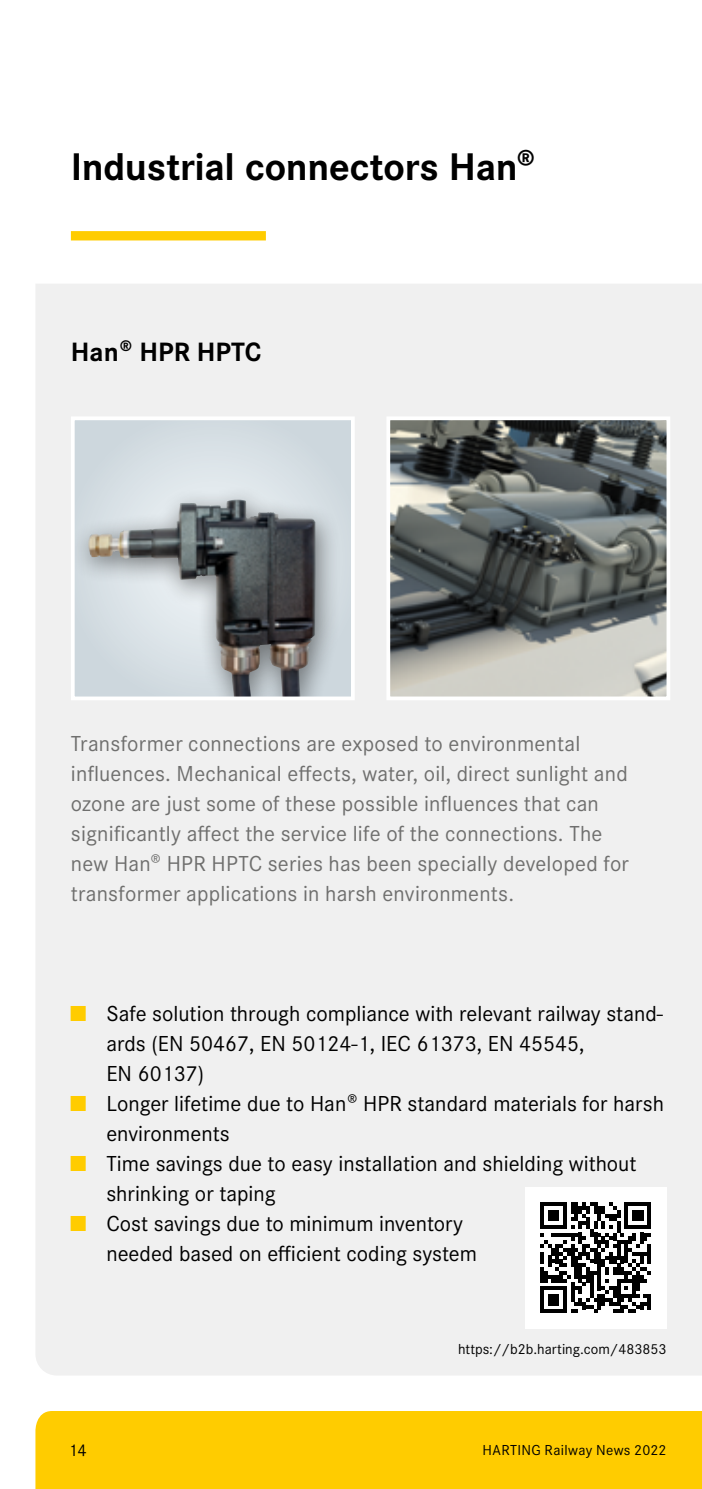
<style>
.page{position:relative;width:702px;height:1489px;background:#fff}
.page>*{position:absolute;margin:0;border:0;box-sizing:border-box;transform-origin:0 0}
.Headline_Kopie{font:700 40px "Corporate S Pro";letter-spacing:-.01em;color:#000}
.Subline{font:700 27.5px "Corporate S Pro";color:#000}
.t1{font:22.5px/30px "Corporate S Pro";color:#000}
.CD_HARTING_-_Intro{font:22.5px/30px "Corporate S Pro";letter-spacing:.01em;color:#6f6f6e}
.t2{font:17.5px "Corporate S Pro";color:#000}
.t3{font:15px "Corporate S Pro";letter-spacing:.005em;color:#000}
.s1{color:#fc0}
</style>
<div class="page">
<div style="left:35px;top:1411px;width:667px;height:77px;background:#fc0"></div>
<div style="left:36px;top:284px;width:666px;height:1091px;background:#f0f0f0"></div>
<svg style="left:524px;top:1186px;width:142px;height:142px"></svg>
<hr style="left:647px;top:1293px;width:4px;height:16px;background:#000">
<div style="left:73px;top:418px;width:280px;height:280px;background:#d2dbe1"></div>
<div style="left:73px;top:484px;width:268px;height:214px;background:#000;opacity:.5"></div>
<img style="left:88px;top:500px;width:172px;height:195px">
<div style="left:71px;top:416px;width:284px;height:284px;border:4px solid #fff"></div>
<img style="left:391px;top:421px;width:274px;height:274px">
<div style="left:386px;top:416px;width:284px;height:284px;border:4px solid #fff"></div>
<div style="left:71px;top:231px;width:195px;height:9px;background:#fc0"></div>
<p class="Headline_Kopie" style="left:71px;top:136px;width:466px">Industrial connectors Han®</p>
<p class="Subline" style="left:71px;top:330px;width:192px">Han® HPR HPTC</p>
<p class="CD_HARTING_-_Intro" style="left:71px;top:726px;width:559px">Transformer connections are exposed to environmental influences. Mechanical effects, water, oil, direct sunlight and ozone are just some of these possible influences that can significantly affect the service life of the connections. The new Han® HPR HPTC series has been specially developed for transformer applications in harsh environments.</p>
<p class="t1" style="left:106px;top:996px;width:558px;text-indent:-35px"><span class="s1">■</span> Safe solution through compliance with relevant railway stand&shy;ards (EN 50467, EN 50124-1, IEC 61373, EN 45545,<br>EN 60137)</p>
<p class="t1" style="left:106px;top:1086px;width:559px;text-indent:-35px"><span class="s1">■</span> Longer lifetime due to Han® HPR standard materials for harsh environments</p>
<p class="t1" style="left:106px;top:1146px;width:531px;text-indent:-35px"><span class="s1">■</span> Time savings due to easy installation and shielding without shrinking or taping</p>
<p class="t1" style="left:106px;top:1206px;width:372px;text-indent:-35px"><span class="s1">■</span> Cost savings due to minimum inventory needed based on efficient coding system</p>
<p class="t2" style="left:69px;top:1437px;width:20px">14</p>
<p class="t3" style="left:458px;top:1337px;width:210px">https://b2b.harting.com/483853</p>
<p class="t3" style="left:482px;top:1438px;width:185px">HARTING Railway News 2022</p>
</div>
